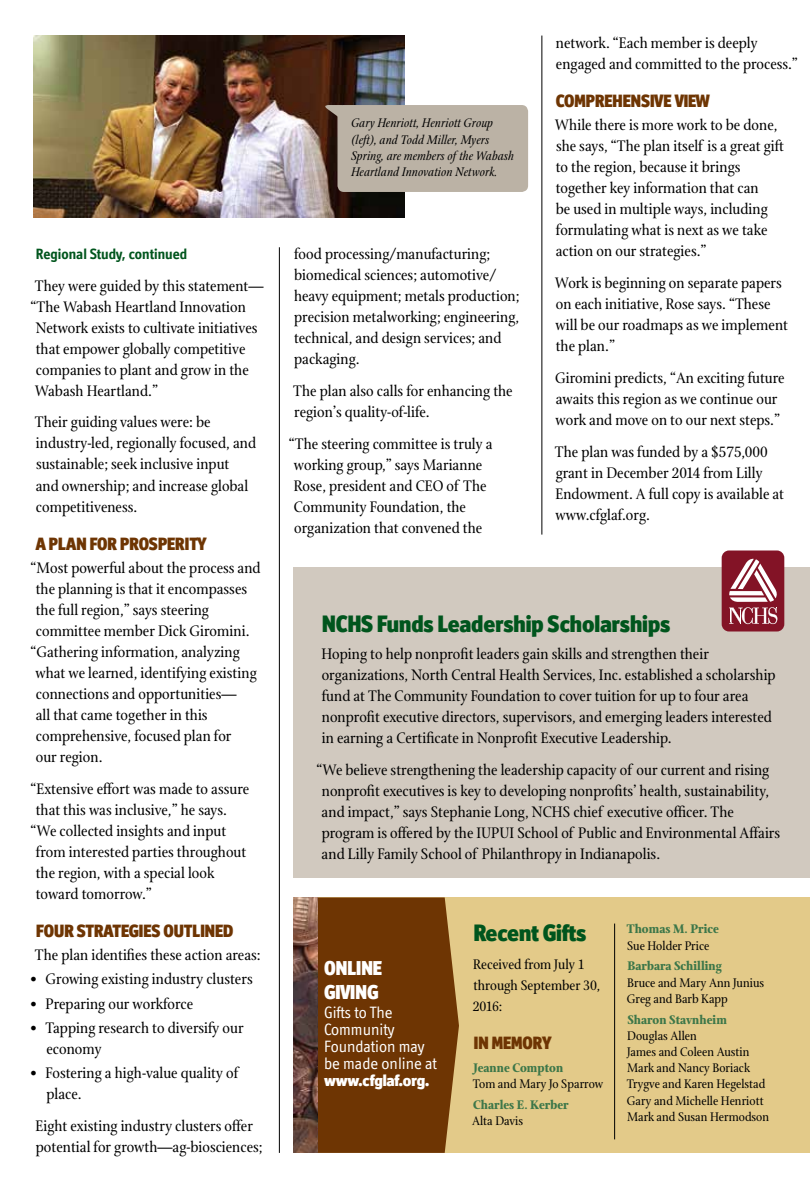
<style>
.page{position:relative;width:810px;height:1188px;background:#fff}
.page>*{position:absolute;margin:0;border:0;box-sizing:border-box;transform-origin:0 0}
.t1{font:900 24px "Officina Display ITC";letter-spacing:-.01em;color:#00551d}
.t2{font:900 20.25px/23.7px "Officina Display ITC";color:#fff}
.t3{font:900 18px "Officina Display ITC";letter-spacing:-.01em;color:#6e3503}
.t4{font:16.5px/21px "Stone Print";color:#000}
.t5{font:16.5px/17px "Officina Display ITC";color:#fff}
.t6{font:900 16.5px "Officina Display ITC";letter-spacing:-.01em;color:#fff}
.t7{font:15px/21px "Stone Print";color:#000}
.t8{font:700 15px "Officina Display ITC";color:#00551d}
.t9{font:13.5px/16.2px "Stone Print";color:#000}
.t10{font:italic 13.5px/16.2px "Stone Print";color:#000}
.t11{font:700 13.5px "Stone Print";color:#3d7749}
</style>
<div class="page">
<div style="left:293px;top:567px;width:517px;height:311px;background:#d1c9bf"></div>
<div style="left:293px;top:897px;width:517px;height:256px;background:#e3ca89"></div>
<div style="left:317px;top:897px;width:142px;height:256px;background:#6e3503"></div>
<img style="left:293px;top:897px;width:24px;height:256px">
<hr style="left:279px;top:247px;width:1px;height:906px;background:#000">
<hr style="left:614px;top:924px;width:1px;height:215px;background:#000">
<div style="left:722px;top:550px;width:62px;height:82px;background:#831326;border-radius:7px"></div>
<svg style="left:729px;top:558px;width:49px;height:67px"></svg>
<img style="left:34px;top:35px;width:371px;height:182px">
<hr style="left:542px;top:36px;width:1px;height:499px;background:#000">
<div style="left:338px;top:105px;width:190px;height:87px;background:#bbb2a5;border-radius:6px"></div>
<svg style="left:322px;top:105px;width:21px;height:19px"></svg>
<p class="t8" style="left:36px;top:245px;width:153px">Regional Study, continued</p>
<p class="t4" style="left:35px;top:275px;width:230px">They were guided by this statement—</p>
<p class="t4" style="left:31px;top:296px;width:217px">“The Wabash Heartland Innovation</p>
<p class="t4" style="left:36px;top:317px;width:223px">Network exists to cultivate initiatives</p>
<p class="t4" style="left:36px;top:338px;width:211px">that empower globally competitive</p>
<p class="t4" style="left:36px;top:359px;width:214px">companies to plant and grow in the</p>
<p class="t4" style="left:35px;top:380px;width:125px">Wabash Heartland.”</p>
<p class="t4" style="left:35px;top:412px;width:223px">Their guiding values were: be industry-led, regionally focused, and sustainable; seek inclusive input<br>and ownership; and increase global competitiveness.</p>
<p class="t3" style="left:35px;top:533px;width:173px">A PLAN FOR PROSPERITY</p>
<p class="t4" style="left:31px;top:557px;width:232px">“Most powerful about the process and</p>
<p class="t4" style="left:36px;top:578px;width:213px">the planning is that it encompasses</p>
<p class="t4" style="left:36px;top:599px;width:175px">the full region,” says steering</p>
<p class="t4" style="left:36px;top:620px;width:215px">committee member Dick Giromini.</p>
<p class="t4" style="left:31px;top:641px;width:211px">“Gathering information, analyzing</p>
<p class="t4" style="left:36px;top:662px;width:223px">what we learned, identifying existing</p>
<p class="t4" style="left:36px;top:683px;width:202px">connections and opportunities—</p>
<p class="t4" style="left:36px;top:704px;width:173px">all that came together in this</p>
<p class="t4" style="left:36px;top:725px;width:197px">comprehensive, focused plan for</p>
<p class="t4" style="left:36px;top:746px;width:68px">our region.</p>
<p class="t4" style="left:31px;top:778px;width:220px">“Extensive effort was made to assure</p>
<p class="t4" style="left:36px;top:799px;width:193px">that this was inclusive,” he says.</p>
<p class="t4" style="left:31px;top:820px;width:197px">“We collected insights and input</p>
<p class="t4" style="left:36px;top:841px;width:212px">from interested parties throughout</p>
<p class="t4" style="left:36px;top:862px;width:180px">the region, with a special look</p>
<p class="t4" style="left:36px;top:883px;width:118px">toward tomorrow.”</p>
<p class="t3" style="left:36px;top:920px;width:199px">FOUR STRATEGIES OUTLINED</p>
<p class="t4" style="left:35px;top:945px;width:227px">The plan identifies these action areas:</p>
<p class="t4" style="left:30px;top:969px;width:224px">• Growing existing industry clusters</p>
<p class="t4" style="left:30px;top:993px;width:165px">• Preparing our workforce</p>
<p class="t4" style="left:46px;top:1017px;width:199px;text-indent:-17px">• Tapping research to diversify our economy</p>
<p class="t4" style="left:46px;top:1063px;width:193px;text-indent:-17px">• Fostering a high-value quality of place.</p>
<p class="t4" style="left:36px;top:1115px;width:229px">Eight existing industry clusters offer potential for growth—ag-biosciences;</p>
<p class="t10" style="left:351px;top:115px;width:165px">Gary Henriott, Henriott Group (left), and Todd Miller, Myers<br>Spring, are members of the Wabash<br>Heartland Innovation Network.</p>
<p class="t4" style="left:294px;top:244px;width:227px">food processing/manufacturing; biomedical sciences; automotive/ heavy equipment; metals production; precision metalworking; engineering, technical, and design services; and packaging.</p>
<p class="t4" style="left:293px;top:381px;width:221px">The plan also calls for enhancing the region’s quality-of-life.</p>
<p class="t4" style="left:289px;top:433px;width:205px">“The steering committee is truly a working group,” says Marianne<br>Rose, president and CEO of The<br>Community Foundation, the organization that convened the</p>
<p class="t4" style="left:556px;top:32px;width:244px">network. “Each member is deeply engaged and committed to the process.”</p>
<p class="t3" style="left:556px;top:90px;width:156px">COMPREHENSIVE VIEW</p>
<p class="t4" style="left:555px;top:114px;width:231px">While there is more work to be done, she says, “The plan itself is a great gift to the region, because it brings together key information that can<br>be used in multiple ways, including formulating what is next as we take action on our strategies.”</p>
<p class="t4" style="left:555px;top:272px;width:235px">Work is beginning on separate papers on each initiative, Rose says. “These will be our roadmaps as we implement the plan.”</p>
<p class="t4" style="left:555px;top:367px;width:231px">Giromini predicts, “An exciting future awaits this region as we continue our work and move on to our next steps.”</p>
<p class="t4" style="left:555px;top:441px;width:231px">The plan was funded by a $575,000 grant in December 2014 from Lilly<br>Endowment. A full copy is available at www.cfglaf.org.</p>
<h1 class="t1" style="left:322px;top:609px;width:350px">NCHS Funds Leadership Scholarships</h1>
<p class="t4" style="left:321px;top:644px;width:456px">Hoping to help nonprofit leaders gain skills and strengthen their organizations, North Central Health Services, Inc. established a scholarship fund at The Community Foundation to cover tuition for up to four area nonprofit executive directors, supervisors, and emerging leaders interested in earning a Certificate in Nonprofit Executive Leadership.</p>
<p class="t4" style="left:322px;top:759px;width:460px;text-indent:-5px">“We believe strengthening the leadership capacity of our current and rising nonprofit executives is key to developing nonprofits’ health, sustainability, and impact,” says Stephanie Long, NCHS chief executive officer. The program is offered by the IUPUI School of Public and Environmental Affairs and Lilly Family School of Philanthropy in Indianapolis.</p>
<p class="t2" style="left:324px;top:957px;width:60px">ONLINE<br>GIVING</p>
<p class="t5" style="left:324px;top:1004px;width:115px">Gifts to The<br>Community<br>Foundation may be made online at</p>
<p class="t6" style="left:324px;top:1071px;width:107px">www.cfglaf.org.</p>
<h1 class="t1" style="left:474px;top:919px;width:114px">Recent Gifts</h1>
<p class="t7" style="left:473px;top:953px;width:129px">Received from July 1 through September 30,<br>2016:</p>
<p class="t3" style="left:474px;top:1032px;width:80px">IN MEMORY</p>
<p class="t11" style="left:473px;top:1059px;width:91px">Jeanne Compton</p>
<p class="t9" style="left:473px;top:1076px;width:132px">Tom and Mary Jo Sparrow</p>
<p class="t11" style="left:473px;top:1096px;width:97px">Charles E. Kerber</p>
<p class="t9" style="left:472px;top:1113px;width:52px">Alta Davis</p>
<p class="t11" style="left:627px;top:921px;width:93px">Thomas M. Price</p>
<p class="t9" style="left:627px;top:937px;width:84px">Sue Holder Price</p>
<p class="t11" style="left:627px;top:958px;width:96px">Barbara Schilling</p>
<p class="t9" style="left:627px;top:974px;width:139px">Bruce and Mary Ann Junius<br>Greg and Barb Kapp</p>
<p class="t11" style="left:627px;top:1011px;width:101px">Sharon Stavnheim</p>
<p class="t9" style="left:627px;top:1027px;width:144px">Douglas Allen<br>James and Coleen Austin<br>Mark and Nancy Boriack<br>Trygve and Karen Hegelstad<br>Gary and Michelle Henriott<br>Mark and Susan Hermodson</p>
</div>
